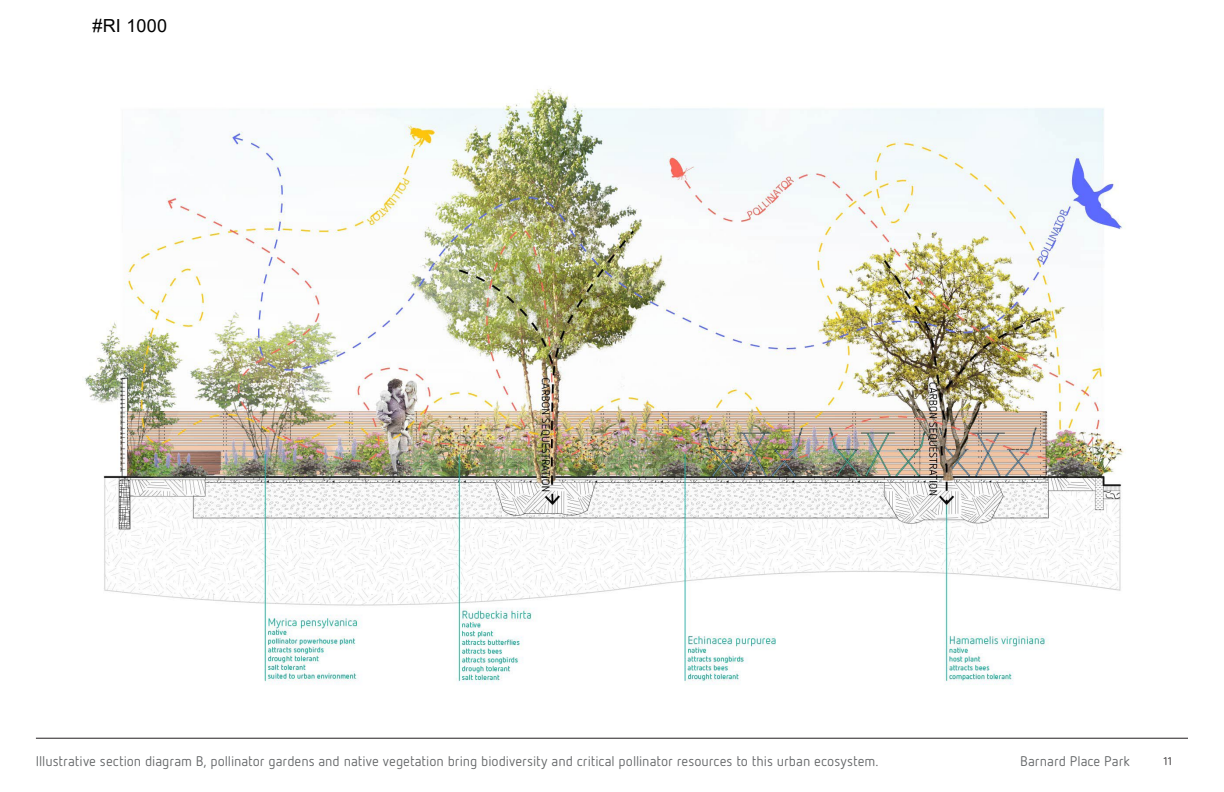
<style>
.page{position:relative;width:1224px;height:792px;background:#fff}
.page>*{position:absolute;margin:0;border:0;box-sizing:border-box;transform-origin:0 0}
.t1{font:18px "Arial";letter-spacing:.015em;color:#000}
.Heading_2__22_24{font:14px "Netto OT";color:#646668}
.t2{font:11px "Netto OT";color:#231f20}
</style>
<div class="page">
<hr style="left:36px;top:738px;width:1152px;height:1px;background:#231f20">
<img style="left:85px;top:88px;width:1041px;height:597px">
<p class="t1" style="left:92px;top:13px;width:76px">#RI 1000</p>
<p class="Heading_2__22_24" style="left:36px;top:753px;width:844px">Illustrative section diagram B, pollinator gardens and native vegetation bring biodiversity and critical pollinator resources to this urban ecosystem.</p>
<p class="Heading_2__22_24" style="left:1020px;top:753px;width:111px">Barnard Place Park</p>
<p class="t2" style="left:1164px;top:754px;width:10px">11</p>
</div>
